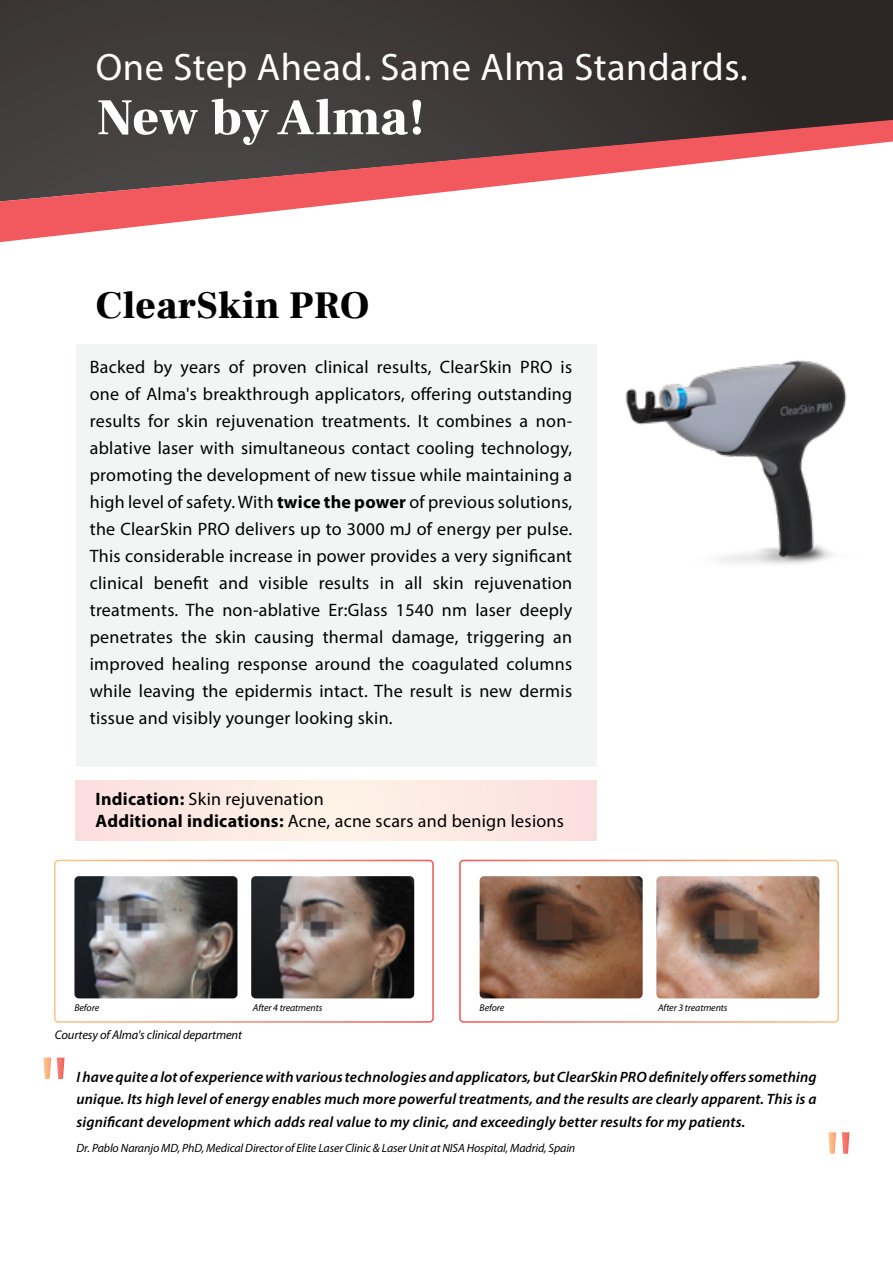
<style>
.page{position:relative;width:893px;height:1263px;background:#fff}
.page>*{position:absolute;margin:0;border:0;box-sizing:border-box;transform-origin:0 0}
.t1{font:900 51.3px "Frank Ruhl Libre";letter-spacing:.015em;color:#fff}
.t2{font:900 39px "Frank Ruhl Libre";letter-spacing:.015em;color:#000}
.t3{font:38.4px "Myriad Pro";letter-spacing:.015em;color:#fff}
.t4{font:18px/27px "Myriad Pro";letter-spacing:.015em;color:#000;text-align:justify}
.t5{font:italic 600 15px/22.5px "Myriad Pro";letter-spacing:.01em;color:#000;text-align:justify}
.t6{font:italic 12.6px "Myriad Pro";letter-spacing:-.01em;color:#000}
.t7{font:italic 12px "Myriad Pro";letter-spacing:-.01em;color:#000}
.t8{font:italic 9.9px "Myriad Pro";letter-spacing:-.01em;color:#000}
.s1{font-weight:700}
</style>
<div class="page">
<svg style="left:43px;top:1057px;width:22px;height:22px"></svg>
<svg style="left:828px;top:1132px;width:21px;height:22px"></svg>
<div style="left:76px;top:345px;width:521px;height:422px;background:#f2f5f4"></div>
<svg style="left:0;top:0;width:893px;height:120px;background:#383432"></svg>
<svg style="left:0;top:120px;width:893px;height:122px"></svg>
<img style="left:590px;top:344px;width:257px;height:220px">
<div style="left:76px;top:780px;width:521px;height:61px;background:#fde9e3"></div>
<div style="left:54px;top:860px;width:380px;height:163px;border:2px solid #fff;border-radius:4px"></div>
<div style="left:459px;top:860px;width:380px;height:163px;border:2px solid #fff;border-radius:4px"></div>
<img style="left:74px;top:876px;width:163px;height:122px">
<img style="left:480px;top:876px;width:163px;height:122px">
<img style="left:251px;top:876px;width:163px;height:122px">
<img style="left:656px;top:876px;width:163px;height:122px">
<h3 class="t3" style="left:96px;top:43px;width:653px">One Step Ahead. Same Alma Standards.</h3>
<h1 class="t1" style="left:97px;top:86px;width:330px">New by Alma!</h1>
<h2 class="t2" style="left:96px;top:282px;width:275px">ClearSkin PRO</h2>
<p class="t4" style="left:90px;top:353px;width:484px">Backed by years of proven clinical results, ClearSkin PRO is one of Alma's breakthrough applicators, offering outstanding results for skin rejuvenation treatments. It combines a non&shy;ablative laser with simultaneous contact cooling technology, promoting the development of new tissue while maintaining a high level of safety. With <span class="s1">twice the power</span> of previous solutions, the ClearSkin PRO delivers up to 3000 mJ of energy per pulse.<br>This considerable increase in power provides a very significant clinical benefit and visible results in all skin rejuvenation treatments. The non-ablative Er:Glass 1540 nm laser deeply penetrates the skin causing thermal damage, triggering an improved healing response around the coagulated columns while leaving the epidermis intact. The result is new dermis tissue and visibly younger looking skin.</p>
<p class="t4" style="left:96px;top:785px;width:230px"><span class="s1">Indication:</span> Skin rejuvenation</p>
<p class="t4" style="left:96px;top:807px;width:470px"><span class="s1">Additional indications:</span> Acne, acne scars and benign lesions</p>
<p class="t8" style="left:74px;top:1003px;width:26px">Before</p>
<p class="t8" style="left:253px;top:1003px;width:71px">After 4 treatments</p>
<p class="t8" style="left:480px;top:1003px;width:26px">Before</p>
<p class="t8" style="left:658px;top:1003px;width:71px">After 3 treatments</p>
<p class="t6" style="left:55px;top:1027px;width:189px">Courtesy of Alma's clinical department</p>
<p class="t5" style="left:77px;top:1065px;width:741px">I have quite a lot of experience with various technologies and applicators, but ClearSkin PRO definitely offers something unique. Its high level of energy enables much more powerful treatments, and the results are clearly apparent. This is a significant development which adds real value to my clinic, and exceedingly better results for my patients.</p>
<p class="t7" style="left:77px;top:1141px;width:500px">Dr. Pablo Naranjo MD, PhD, Medical Director of Elite Laser Clinic &amp; Laser Unit at NISA Hospital, Madrid, Spain</p>
</div>
